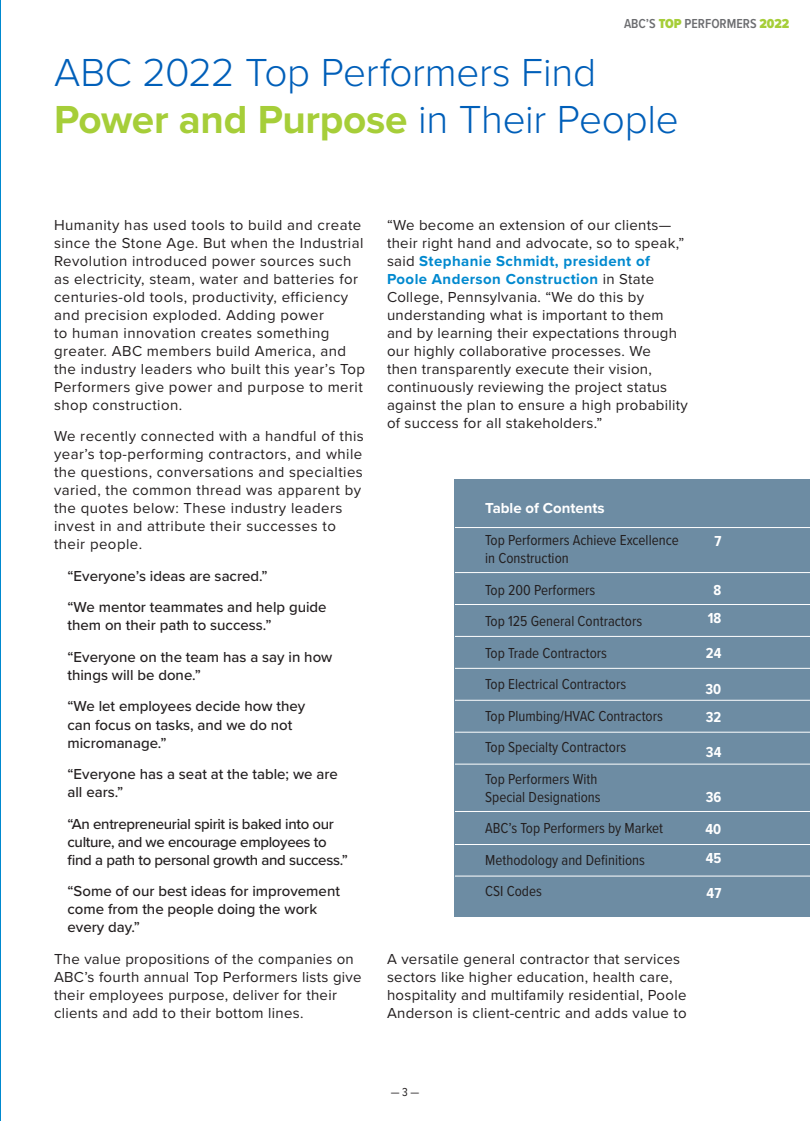
<style>
.page{position:relative;width:810px;height:1121px;background:#fff}
.page>*{position:absolute;margin:0;border:0;box-sizing:border-box;transform-origin:0 0}
.t1{font:300 40.5px/46.5px "Proxima Nova";letter-spacing:-.01em;color:#005fb9}
.t2{font:15px/18px "Proxima Nova";letter-spacing:.02em;color:#231f20}
.t3{font:500 15px/18px "Proxima Nova";color:#231f20}
.t4{font:15px/31.5px "Proxima Nova Cond";color:#231f20}
.t5{font:500 15px/18px "Proxima Nova";letter-spacing:-.02em;color:#231f20}
.t6{font:700 15px/28.3px "Proxima Nova Cond";color:#fff}
.t7{font:700 15px "Proxima Nova";color:#fff}
.t8{font:600 13.5px "Proxima Nova Cond";color:#6c6d70}
.t9{font:12px "Proxima Nova Cond";color:#231f20}
.s1{font-weight:900;color:#a6ce39}
.s2{font-weight:700;color:#a6ce39}
.s3{font-weight:700;color:#0089cf}
</style>
<div class="page">
<div style="left:455px;top:479px;width:355px;height:438px;background:#6d8ca3"></div>
<hr style="left:455px;top:527px;width:355px;height:1px;background:#fff">
<hr style="left:455px;top:572px;width:355px;height:1px;background:#fff">
<hr style="left:455px;top:604px;width:355px;height:1px;background:#fff">
<hr style="left:455px;top:636px;width:355px;height:1px;background:#fff">
<hr style="left:455px;top:668px;width:355px;height:1px;background:#fff">
<hr style="left:455px;top:700px;width:355px;height:1px;background:#fff">
<hr style="left:455px;top:731px;width:355px;height:1px;background:#fff">
<hr style="left:455px;top:763px;width:355px;height:1px;background:#fff">
<hr style="left:455px;top:811px;width:355px;height:1px;background:#fff">
<hr style="left:455px;top:844px;width:355px;height:1px;background:#fff">
<hr style="left:455px;top:875px;width:355px;height:1px;background:#fff">
<hr style="left:0;top:0;width:1px;height:1120px;background:#0089cf">
<p class="t8" style="left:624px;top:13px;width:167px">ABC’S <span class="s1">TOP</span> PERFORMERS <span class="s1">2022</span></p>
<h1 class="t1" style="left:54px;top:47px;width:626px">ABC 2022 Top Performers Find<br><span class="s2">Power and Purpose</span> in Their People</h1>
<p class="t2" style="left:54px;top:215px;width:313px">Humanity has used tools to build and create since the Stone Age. But when the Industrial Revolution introduced power sources such as electricity, steam, water and batteries for centuries-old tools, productivity, efficiency and precision exploded. Adding power<br>to human innovation creates something greater. ABC members build America, and the industry leaders who built this year’s Top Performers give power and purpose to merit shop construction.</p>
<p class="t2" style="left:54px;top:427px;width:311px">We recently connected with a handful of this year’s top-performing contractors, and while the questions, conversations and specialties varied, the common thread was apparent by the quotes below: These industry leaders invest in and attribute their successes to their people.</p>
<p class="t3" style="left:68px;top:559px;width:261px;line-height:31.5px">“Everyone’s ideas are sacred.”<br>“We mentor teammates and help guide</p>
<p class="t3" style="left:68px;top:609px;width:266px;line-height:31.5px">them on their path to success.” “Everyone on the team has a say in how</p>
<p class="t3" style="left:68px;top:658px;width:239px;line-height:31.5px">things will be done.”<br>“We let employees decide how they</p>
<p class="t3" style="left:68px;top:715px;width:226px">can focus on tasks, and we do not micromanage.”</p>
<p class="t3" style="left:68px;top:764px;width:272px">“Everyone has a seat at the table; we are all ears.”</p>
<p class="t5" style="left:68px;top:814px;width:282px">“An entrepreneurial spirit is baked into our culture, and we encourage employees to find a path to personal growth and success.”</p>
<p class="t3" style="left:68px;top:881px;width:274px">“Some of our best ideas for improvement come from the people doing the work every day.”</p>
<p class="t2" style="left:54px;top:949px;width:309px">The value propositions of the companies on ABC’s fourth annual Top Performers lists give their employees purpose, deliver for their clients and add to their bottom lines.</p>
<p class="t2" style="left:387px;top:215px;width:302px">“We become an extension of our clients— their right hand and advocate, so to speak,” said <span class="s3">Stephanie Schmidt, president of Poole Anderson Construction</span> in State College, Pennsylvania. “We do this by understanding what is important to them and by learning their expectations through our highly collaborative processes. We<br>then transparently execute their vision, continuously reviewing the project status against the plan to ensure a high probability of success for all stakeholders.”</p>
<p class="t7" style="left:485px;top:497px;width:121px">Table of Contents</p>
<p class="t4" style="left:485px;top:530px;width:195px;line-height:18px">Top Performers Achieve Excellence in Construction</p>
<p class="t4" style="left:485px;top:573px;width:179px">Top 200 Performers<br>Top 125 General Contractors<br>Top Trade Contractors<br>Top Electrical Contractors<br>Top Plumbing/HVAC Contractors<br>Top Specialty Contractors<br>Top Performers With</p>
<p class="t4" style="left:485px;top:780px;width:180px">Special Designations<br>ABC’s Top Performers by Market<br>Methodology and Definitions<br>CSI Codes</p>
<p class="t6" style="left:714px;top:527px;width:9px">7</p>
<p class="t6" style="left:708px;top:575px;width:15px;text-align:center">8<br>18</p>
<p class="t6" style="left:706px;top:639px;width:17px">24</p>
<p class="t6" style="left:706px;top:674px;width:17px">30<br>32</p>
<p class="t6" style="left:706px;top:737px;width:17px">34</p>
<p class="t6" style="left:706px;top:781px;width:17px;line-height:31.8px">36<br>40</p>
<p class="t6" style="left:706px;top:843px;width:17px">45</p>
<p class="t6" style="left:707px;top:878px;width:16px">47</p>
<p class="t2" style="left:387px;top:949px;width:301px">A versatile general contractor that services sectors like higher education, health care, hospitality and multifamily residential, Poole Anderson is client-centric and adds value to</p>
<p class="t9" style="left:391px;top:1083px;width:30px">— 3 —</p>
</div>
